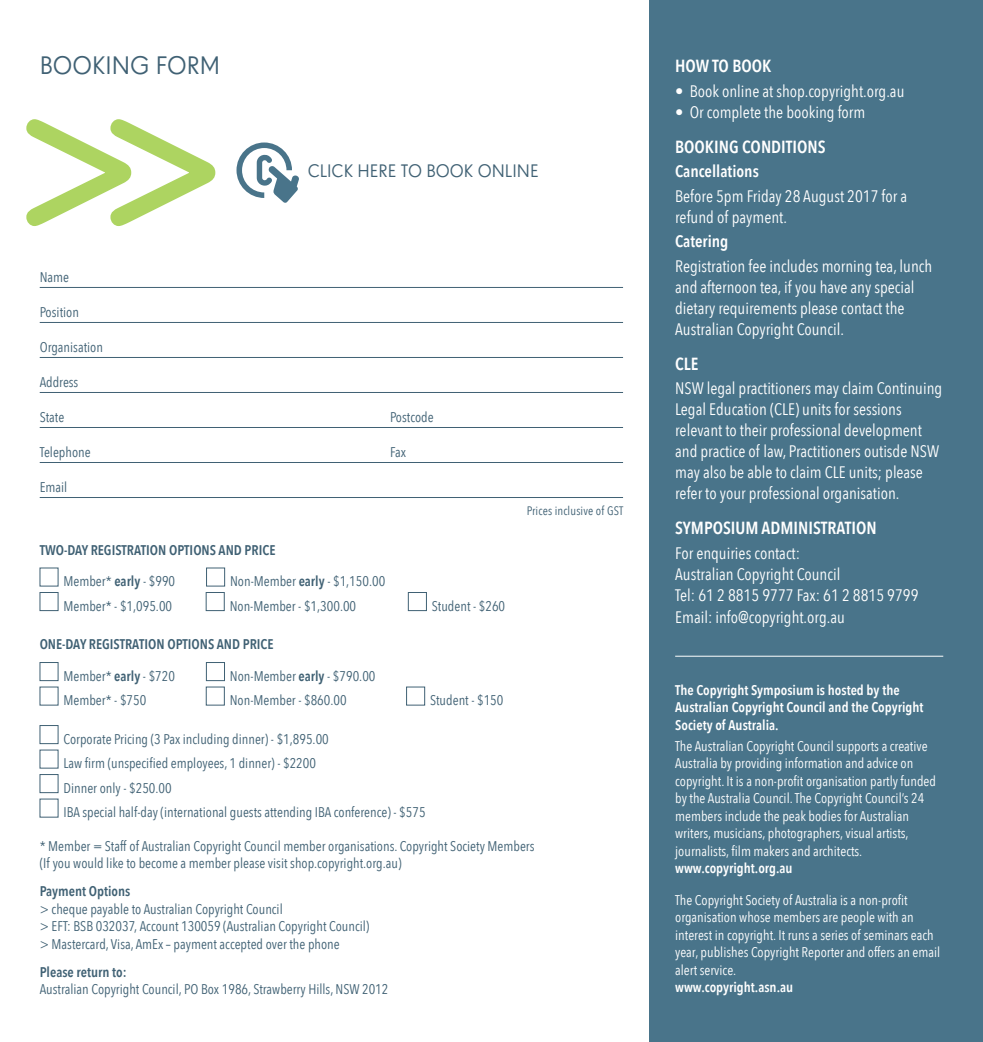
<style>
.page{position:relative;width:983px;height:1042px;background:#fff}
.page>*{position:absolute;margin:0;border:0;box-sizing:border-box;transform-origin:0 0}
.t1{font:24.5px "Super Grotesk A Rg LF";color:#406174}
.t2{font:600 17.5px "Avenir Next Condensed";color:#fff}
.t3{font:17.5px "Super Grotesk A";color:#406174}
.t4{font:16.62px/21px "Avenir Next Condensed";color:#fff}
.t5{font:600 16.62px "Avenir Next Condensed";color:#fff}
.t6{font:14px/17.5px "Avenir Next Condensed";color:#406174}
.t7{font:14px/17.5px "Avenir Next Condensed";color:#fff}
.t8{font:600 14px/17.5px "Avenir Next Condensed";color:#fff}
.t9{font:600 14px "Avenir Next Condensed";color:#406174}
.t10{font:12.25px "Avenir Next Condensed";letter-spacing:.01em;color:#406174}
.s1{font-weight:600}
</style>
<div class="page">
<div style="left:649px;top:0;width:333px;height:1042px;background:#49748a"></div>
<hr style="left:40px;top:287px;width:583px;height:1px;background:#406174">
<hr style="left:40px;top:322px;width:583px;height:1px;background:#406174">
<hr style="left:40px;top:357px;width:583px;height:1px;background:#406174">
<hr style="left:40px;top:392px;width:583px;height:1px;background:#406174">
<hr style="left:40px;top:427px;width:583px;height:1px;background:#406174">
<hr style="left:40px;top:462px;width:583px;height:1px;background:#406174">
<hr style="left:40px;top:497px;width:583px;height:1px;background:#406174">
<svg style="left:236px;top:142px;width:63px;height:61px"></svg>
<div style="left:206px;top:568px;width:19px;height:18px;border:1px solid #406174"></div>
<div style="left:40px;top:592px;width:18px;height:19px;border:1px solid #406174"></div>
<div style="left:206px;top:592px;width:18px;height:19px;border:1px solid #406174"></div>
<div style="left:408px;top:592px;width:18px;height:19px;border:1px solid #406174"></div>
<div style="left:40px;top:662px;width:18px;height:19px;border:1px solid #406174"></div>
<div style="left:206px;top:662px;width:19px;height:19px;border:1px solid #406174"></div>
<div style="left:406px;top:687px;width:19px;height:18px;border:1px solid #406174"></div>
<div style="left:40px;top:725px;width:18px;height:19px;border:1px solid #406174"></div>
<div style="left:40px;top:774px;width:18px;height:19px;border:1px solid #406174"></div>
<hr style="left:675px;top:656px;width:268px;height:1px;background:#fff">
<svg style="left:26px;top:119px;width:190px;height:107px"></svg>
<p class="t1" style="left:40px;top:51px;width:182px">BOOKING FORM</p>
<p class="t3" style="left:307px;top:161px;width:232px">CLICK HERE TO BOOK ONLINE</p>
<p class="t6" style="left:40px;top:268px;width:31px">Name</p>
<p class="t6" style="left:40px;top:303px;width:41px">Position</p>
<p class="t6" style="left:40px;top:338px;width:65px">Organisation</p>
<p class="t6" style="left:40px;top:373px;width:40px">Address</p>
<p class="t6" style="left:40px;top:408px;width:26px">State</p>
<p class="t6" style="left:390px;top:408px;width:45px">Postcode</p>
<p class="t6" style="left:40px;top:443px;width:52px">Telephone</p>
<p class="t6" style="left:390px;top:443px;width:18px">Fax</p>
<p class="t6" style="left:40px;top:478px;width:29px">Email</p>
<p class="t10" style="left:526px;top:500px;width:98px">Prices inclusive of GST</p>
<p class="t9" style="left:40px;top:538px;width:237px">TWO-DAY REGISTRATION OPTIONS AND PRICE</p>
<p class="t6" style="left:63px;top:572px;width:113px">Member* <span class="s1">early</span> - $990</p>
<p class="t6" style="left:230px;top:572px;width:157px">Non-Member <span class="s1">early</span> - $1,150.00</p>
<p class="t6" style="left:63px;top:596px;width:110px">Member* - $1,095.00</p>
<p class="t6" style="left:230px;top:596px;width:128px">Non-Member - $1,300.00</p>
<p class="t6" style="left:432px;top:596px;width:75px">Student - $260</p>
<p class="t9" style="left:40px;top:632px;width:235px">ONE-DAY REGISTRATION OPTIONS AND PRICE</p>
<p class="t6" style="left:63px;top:666px;width:113px">Member* <span class="s1">early</span> - $720</p>
<p class="t6" style="left:230px;top:666px;width:147px">Non-Member <span class="s1">early</span> - $790.00</p>
<p class="t6" style="left:63px;top:691px;width:84px">Member* - $750</p>
<p class="t6" style="left:230px;top:691px;width:118px">Non-Member - $860.00</p>
<p class="t6" style="left:430px;top:691px;width:75px">Student - $150</p>
<p class="t6" style="left:63px;top:729px;width:267px">Corporate Pricing (3 Pax including dinner) - $1,895.00</p>
<p class="t6" style="left:63px;top:754px;width:254px">Law firm (unspecified employees, 1 dinner) - $2200</p>
<p class="t6" style="left:63px;top:778px;width:110px">Dinner only - $250.00</p>
<p class="t6" style="left:63px;top:803px;width:363px">IBA special half-day (international guests attending IBA conference) - $575</p>
<p class="t6" style="left:40px;top:836px;width:496px">* Member = Staff of Australian Copyright Council member organisations. Copyright Society Members (If you would like to become a member please visit shop.copyright.org.au)</p>
<p class="t9" style="left:40px;top:879px;width:92px">Payment Options</p>
<p class="t6" style="left:40px;top:899px;width:244px">&gt; cheque payable to Australian Copyright Council</p>
<p class="t6" style="left:40px;top:917px;width:331px">&gt; EFT: BSB 032037, Account 130059 (Australian Copyright Council)</p>
<p class="t6" style="left:40px;top:934px;width:301px">&gt; Mastercard, Visa, AmEx – payment accepted over the phone</p>
<p class="t9" style="left:40px;top:959px;width:88px">Please return to:</p>
<p class="t6" style="left:40px;top:980px;width:350px">Australian Copyright Council, PO Box 1986, Strawberry Hills, NSW 2012</p>
<p class="t2" style="left:675px;top:51px;width:98px">HOW TO BOOK</p>
<p class="t4" style="left:675px;top:79px;width:231px">• Book online at shop.copyright.org.au</p>
<p class="t4" style="left:675px;top:100px;width:192px">• Or complete the booking form</p>
<p class="t2" style="left:675px;top:131px;width:152px">BOOKING CONDITIONS</p>
<p class="t5" style="left:675px;top:157px;width:85px">Cancellations</p>
<p class="t4" style="left:675px;top:184px;width:233px">Before 5pm Friday 28 August 2017 for a refund of payment.</p>
<p class="t5" style="left:675px;top:227px;width:55px">Catering</p>
<p class="t4" style="left:675px;top:254px;width:258px">Registration fee includes morning tea, lunch and afternoon tea, if you have any special dietary requirements please contact the Australian Copyright Council.</p>
<p class="t2" style="left:675px;top:348px;width:25px">CLE</p>
<p class="t4" style="left:675px;top:377px;width:268px">NSW legal practitioners may claim Continuing Legal Education (CLE) units for sessions relevant to their professional development and practice of law, Practitioners outisde NSW may also be able to claim CLE units; please refer to your professional organisation.</p>
<p class="t2" style="left:675px;top:513px;width:203px">SYMPOSIUM ADMINISTRATION</p>
<p class="t4" style="left:675px;top:541px;width:126px">For enquiries contact:</p>
<p class="t4" style="left:675px;top:562px;width:167px">Australian Copyright Council</p>
<p class="t4" style="left:675px;top:583px;width:245px">Tel: 61 2 8815 9777 Fax: 61 2 8815 9799</p>
<p class="t4" style="left:675px;top:605px;width:171px">Email: info@copyright.org.au</p>
<p class="t8" style="left:675px;top:680px;width:250px">The Copyright Symposium is hosted by the<br>Australian Copyright Council and the Copyright<br>Society of Australia.</p>
<p class="t7" style="left:675px;top:736px;width:262px">The Australian Copyright Council supports a creative Australia by providing information and advice on copyright. It is a non-profit organisation partly funded by the Australia Council. The Copyright Council’s 24 members include the peak bodies for Australian writers, musicians, photographers, visual artists, journalists, film makers and architects.</p>
<p class="t8" style="left:675px;top:859px;width:119px">www.copyright.org.au</p>
<p class="t7" style="left:675px;top:890px;width:266px">The Copyright Society of Australia is a non-profit organisation whose members are people with an interest in copyright. It runs a series of seminars each year, publishes Copyright Reporter and offers an email alert service.</p>
<p class="t8" style="left:675px;top:978px;width:120px">www.copyright.asn.au</p>
</div>
